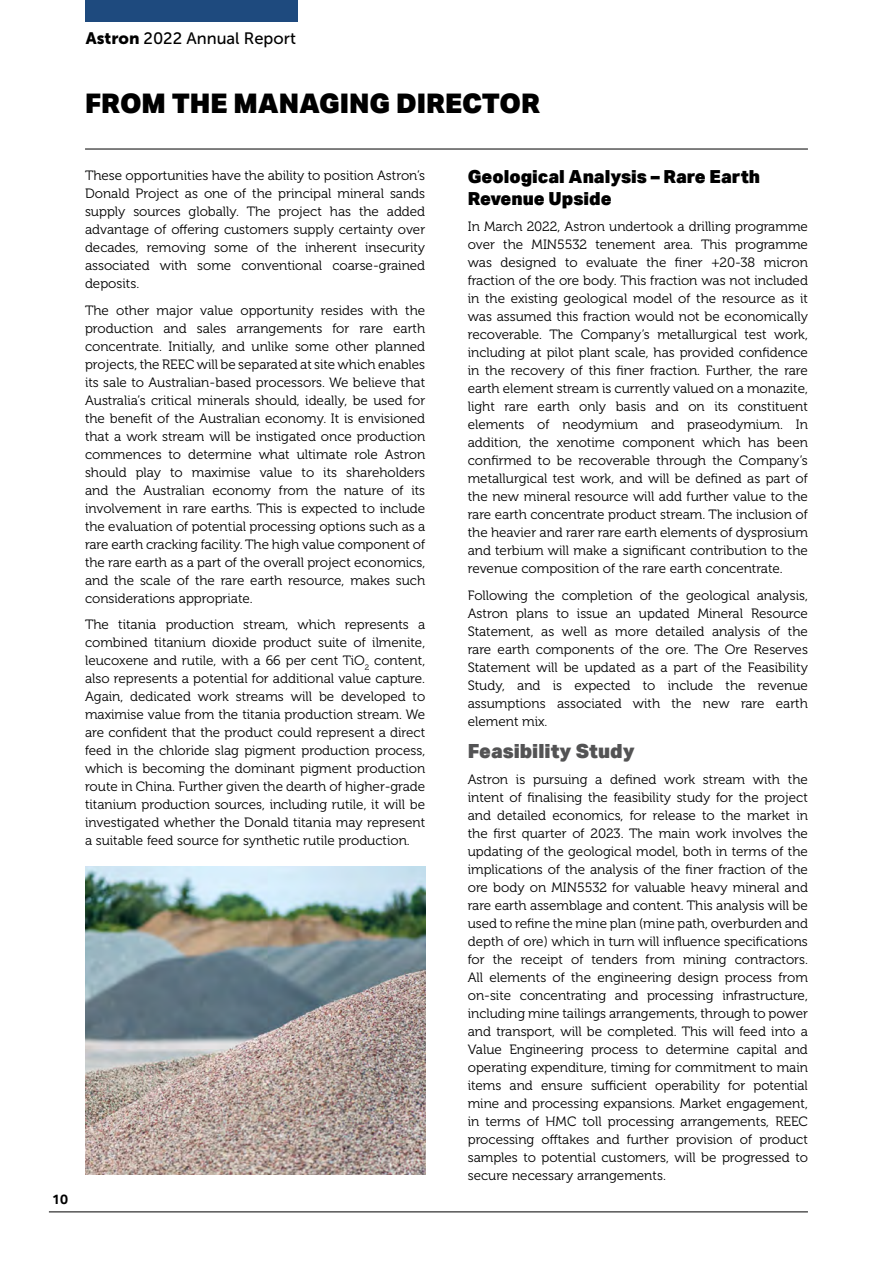
<style>
.page{position:relative;width:893px;height:1263px;background:#fff}
.page>*{position:absolute;margin:0;border:0;box-sizing:border-box;transform-origin:0 0}
.t1{font:900 27px "Aktiv Grotesk";color:#000}
.t2{font:900 19.5px "Aktiv Grotesk";color:#535354}
.t3{font:900 18px/21.6px "Aktiv Grotesk";color:#000}
.t4{font:16.5px "Museo Sans 500";color:#000}
.t5{font:13.5px/18px "Museo 300";color:#000;text-align:justify}
.t6{font:700 13.5px "Aktiv Grotesk";color:#000}
.s1{font-family:"Museo Sans 900"}
</style>
<div class="page">
<div style="left:85px;top:0;width:213px;height:21px;background:#1e4a7e"></div>
<hr style="left:49px;top:1211px;width:759px;height:1px;background:#000">
<hr style="left:85px;top:149px;width:723px;height:1px;background:#000">
<hr style="left:892px;top:149px;width:1px;height:1025px;background:#91191c">
<img style="left:85px;top:866px;width:340px;height:309px">
<p class="t4" style="left:86px;top:30px;width:211px"><span class="s1">Astron</span> 2022 Annual Report</p>
<h1 class="t1" style="left:85px;top:86px;width:456px">FROM THE MANAGING DIRECTOR</h1>
<p class="t5" style="left:85px;top:167px;width:342px">These opportunities have the ability to position Astron’s Donald Project as one of the principal mineral sands supply sources globally. The project has the added advantage of offering customers supply certainty over decades, removing some of the inherent insecurity associated with some conventional coarse-grained deposits.</p>
<p class="t5" style="left:85px;top:301px;width:342px">The other major value opportunity resides with the production and sales arrangements for rare earth concentrate. Initially, and unlike some other planned projects, the REEC will be separated at site which enables its sale to Australian-based processors. We believe that Australia’s critical minerals should, ideally, be used for the benefit of the Australian economy. It is envisioned that a work stream will be instigated once production commences to determine what ultimate role Astron should play to maximise value to its shareholders and the Australian economy from the nature of its involvement in rare earths. This is expected to include the evaluation of potential processing options such as a rare earth cracking facility. The high value component of the rare earth as a part of the overall project economics, and the scale of the rare earth resource, makes such considerations appropriate.</p>
<p class="t5" style="left:85px;top:616px;width:342px">The titania production stream, which represents a combined titanium dioxide product suite of ilmenite, leucoxene and rutile, with a 66 per cent TiO<sub>2</sub> content, also represents a potential for additional value capture.<br>Again, dedicated work streams will be developed to maximise value from the titania production stream. We are confident that the product could represent a direct feed in the chloride slag pigment production process, which is becoming the dominant pigment production route in China. Further given the dearth of higher-grade titanium production sources, including rutile, it will be investigated whether the Donald titania may represent a suitable feed source for synthetic rutile production.</p>
<p class="t6" style="left:52px;top:1192px;width:17px">10</p>
<h3 class="t3" style="left:468px;top:165px;width:294px">Geological Analysis – Rare Earth<br>Revenue Upside</h3>
<p class="t5" style="left:468px;top:218px;width:342px">In March 2022, Astron undertook a drilling programme over the MIN5532 tenement area. This programme was designed to evaluate the finer +20-38 micron fraction of the ore body. This fraction was not included in the existing geological model of the resource as it was assumed this fraction would not be economically recoverable. The Company’s metallurgical test work, including at pilot plant scale, has provided confidence in the recovery of this finer fraction. Further, the rare earth element stream is currently valued on a monazite, light rare earth only basis and on its constituent elements of neodymium and praseodymium. In addition, the xenotime component which has been confirmed to be recoverable through the Company’s metallurgical test work, and will be defined as part of the new mineral resource will add further value to the rare earth concentrate product stream. The inclusion of the heavier and rarer rare earth elements of dysprosium and terbium will make a significant contribution to the revenue composition of the rare earth concentrate.</p>
<p class="t5" style="left:468px;top:586px;width:342px">Following the completion of the geological analysis, Astron plans to issue an updated Mineral Resource Statement, as well as more detailed analysis of the rare earth components of the ore. The Ore Reserves Statement will be updated as a part of the Feasibility Study, and is expected to include the revenue assumptions associated with the new rare earth element mix.</p>
<h2 class="t2" style="left:468px;top:738px;width:169px">Feasibility Study</h2>
<p class="t5" style="left:468px;top:771px;width:342px">Astron is pursuing a defined work stream with the intent of finalising the feasibility study for the project and detailed economics, for release to the market in the first quarter of 2023. The main work involves the updating of the geological model, both in terms of the implications of the analysis of the finer fraction of the ore body on MIN5532 for valuable heavy mineral and rare earth assemblage and content. This analysis will be used to refine the mine plan (mine path, overburden and depth of ore) which in turn will influence specifications for the receipt of tenders from mining contractors.<br>All elements of the engineering design process from on-site concentrating and processing infrastructure, including mine tailings arrangements, through to power and transport, will be completed. This will feed into a Value Engineering process to determine capital and operating expenditure, timing for commitment to main items and ensure sufficient operability for potential mine and processing expansions. Market engagement, in terms of HMC toll processing arrangements, REEC processing offtakes and further provision of product samples to potential customers, will be progressed to secure necessary arrangements.</p>
</div>
